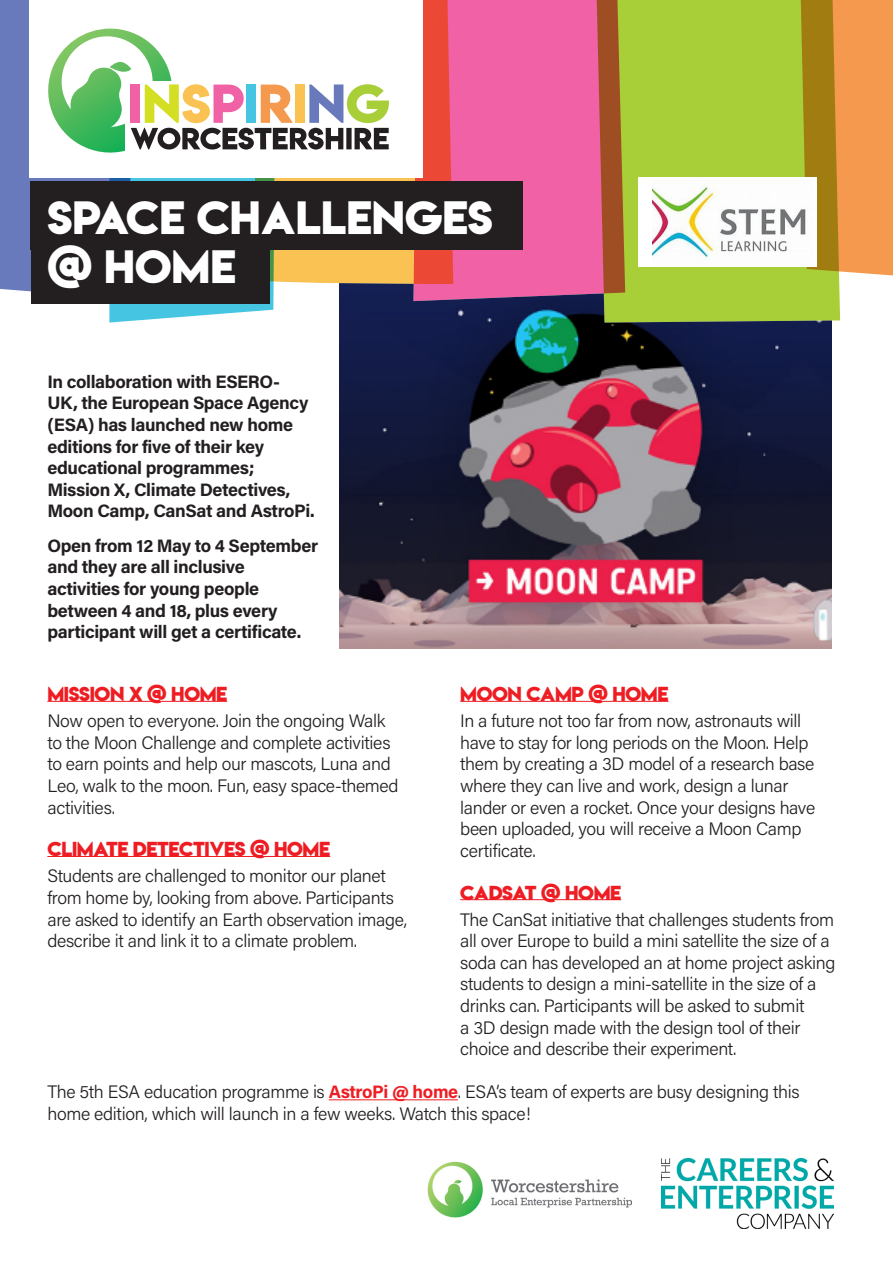
<style>
.page{position:relative;width:893px;height:1263px;background:#fff}
.page>*{position:absolute;margin:0;border:0;box-sizing:border-box;transform-origin:0 0}
.t1{font:41.55px/49.8px "Lemon Milkbold";color:#fff}
.BODY{font:300 18px/21.6px "Acumin Pro";letter-spacing:-.02em;color:#231f20}
.BODY-2{font:700 18px/21.6px "Acumin Pro";letter-spacing:-.02em;color:#231f20}
.BODY-3{font:18px "Lemon Milkbold";letter-spacing:-.02em;color:#ee1d23}
.s1{font-weight:700;color:#ee1d23}
</style>
<div class="page">
<img style="left:340px;top:284px;width:492px;height:365px">
<svg style="left:109px;top:299px;width:165px;height:24px;fill:#45c5e2"></svg>
<svg style="left:413px;top:0;width:166px;height:301px;background:#ec5c92"></svg>
<svg style="left:579px;top:0;width:261px;height:323px;background:#adb042"></svg>
<svg style="left:780px;top:0;width:113px;height:284px;background:#d19c3d"></svg>
<div style="left:30px;top:0;width:393px;height:178px;background:#fff"></div>
<svg style="left:0;top:0;width:389px;height:299px"></svg>
<img style="left:661px;top:1159px;width:172px;height:70px">
<img style="left:427px;top:1161px;width:204px;height:57px">
<hr style="left:47px;top:701px;width:180px;height:1px;background:#ee1d23">
<hr style="left:47px;top:856px;width:283px;height:1px;background:#ee1d23">
<hr style="left:460px;top:701px;width:208px;height:1px;background:#ee1d23">
<hr style="left:460px;top:899px;width:161px;height:1px;background:#ee1d23">
<hr style="left:329px;top:1099px;width:129px;height:1px;background:#ee1d23">
<div style="left:31px;top:181px;width:492px;height:69px;background:#231f20"></div>
<div style="left:31px;top:235px;width:238px;height:69px;background:#231f20"></div>
<div style="left:638px;top:178px;width:178px;height:89px;background:#fff"></div>
<img style="left:652px;top:186px;width:154px;height:73px">
<p class="t1" style="left:47px;top:192px;width:447px">SPACE CHALLENGES @ HOME</p>
<p class="BODY-2" style="left:47px;top:370px;width:269px">In collaboration with ESERO-<br>UK, the European Space Agency (ESA) has launched new home editions for five of their key educational programmes;<br>Mission X, Climate Detectives,<br>Moon Camp, CanSat and AstroPi.</p>
<p class="BODY-2" style="left:47px;top:534px;width:272px">Open from 12 May to 4 September and they are all inclusive activities for young people between 4 and 18, plus every participant will get a certificate.</p>
<p class="BODY-3" style="left:460px;top:681px;width:210px">MOON CAMP @ HOME</p>
<p class="BODY" style="left:460px;top:709px;width:357px">In a future not too far from now, astronauts will have to stay for long periods on the Moon. Help them by creating a 3D model of a research base where they can live and work, design a lunar lander or even a rocket. Once your designs have been uploaded, you will receive a Moon Camp certificate.</p>
<p class="BODY-3" style="left:460px;top:880px;width:162px">CADSAT @ HOME</p>
<p class="BODY" style="left:460px;top:908px;width:377px">The CanSat initiative that challenges students from all over Europe to build a mini satellite the size of a soda can has developed an at home project asking students to design a mini-satellite in the size of a drinks can. Participants will be asked to submit<br>a 3D design made with the design tool of their choice and describe their experiment.</p>
<p class="BODY" style="left:47px;top:1080px;width:754px">The 5th ESA education programme is <span class="s1">AstroPi @ home</span>. ESA’s team of experts are busy designing this home edition, which will launch in a few weeks. Watch this space!</p>
<p class="BODY-3" style="left:47px;top:681px;width:181px">MISSION X @ HOME</p>
<p class="BODY" style="left:47px;top:709px;width:353px">Now open to everyone. Join the ongoing Walk to the Moon Challenge and complete activities to earn points and help our mascots, Luna and Leo, walk to the moon. Fun, easy space-themed activities.</p>
<p class="BODY-3" style="left:47px;top:836px;width:284px">CLIMATE DETECTIVES @ HOME</p>
<p class="BODY" style="left:47px;top:864px;width:361px">Students are challenged to monitor our planet from home by, looking from above. Participants are asked to identify an Earth observation image, describe it and link it to a climate problem.</p>
</div>
